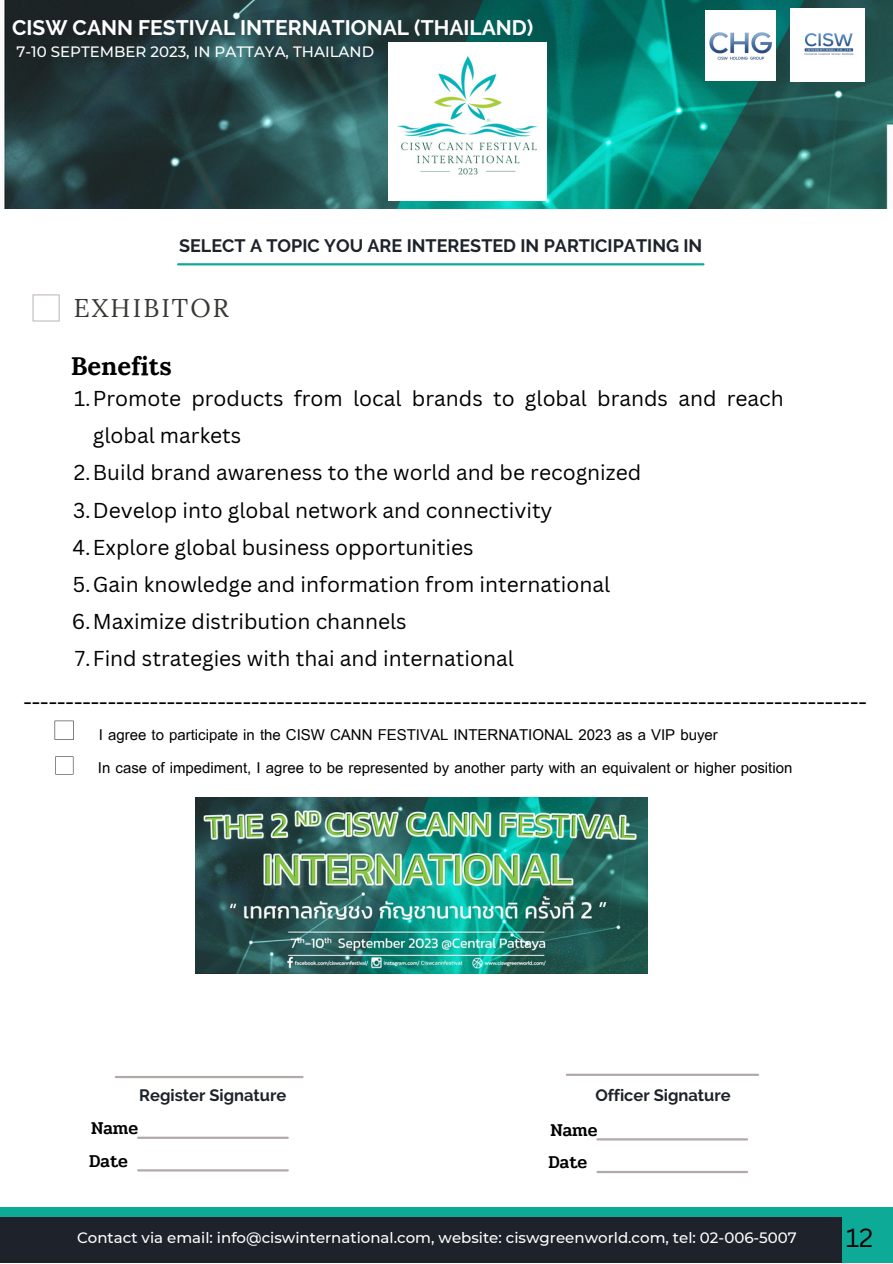
<style>
.page{position:relative;width:893px;height:1264px;background:#fff}
.page>*{position:absolute;margin:0;border:0;box-sizing:border-box;transform-origin:0 0}
.t1{font:25.65px "Lora";letter-spacing:.08em;color:#383733}
.t2{font:700 25.5px "Lora";color:#000}
.t3{font:25.5px "Canva Sans";color:#000}
.t4{font:22.5px "Pridi";color:#000}
.t5{font:21px "Canva Sans";color:#000}
.t6{font:700 21px "Raleway";color:#fff}
.t7{font:700 18px "Raleway";color:#1e232b}
.t8{font:500 18px "Pridi";color:#000}
.t9{font:700 16.5px "Raleway";color:#1e232b}
.t10{font:15px/33px "Garuda";color:#000}
.t11{font:500 15px "Montserrat";color:#fff}
</style>
<div class="page">
<div style="left:0;top:1207px;width:892px;height:55px;background:#0eaa98"></div>
<div style="left:0;top:1217px;width:841px;height:45px;background:#1e232b"></div>
<hr style="left:178px;top:263px;width:525px;height:2px;background:#0eaa98">
<svg style="left:33px;top:294px;width:27px;height:27px"></svg>
<hr style="left:116px;top:1075px;width:186px;height:3px;background:#b2aaa8">
<hr style="left:566px;top:1073px;width:192px;height:2px;background:#b2aaa8">
<hr style="left:138px;top:1169px;width:150px;height:2px;background:#b2aaa8">
<hr style="left:138px;top:1136px;width:150px;height:2px;background:#b2aaa8">
<hr style="left:597px;top:1170px;width:150px;height:3px;background:#b2aaa8">
<hr style="left:597px;top:1138px;width:150px;height:2px;background:#b2aaa8">
<svg style="left:55px;top:720px;width:19px;height:19px"></svg>
<svg style="left:55px;top:756px;width:18px;height:18px"></svg>
<img style="left:195px;top:797px;width:452px;height:176px">
<img style="left:4px;top:0;width:888px;height:208px">
<img style="left:705px;top:11px;width:70px;height:70px">
<img style="left:790px;top:8px;width:74px;height:73px">
<img style="left:388px;top:43px;width:158px;height:157px">
<p class="t6" style="left:12px;top:16px;width:522px">CISW CANN FESTIVAL INTERNATIONAL (THAILAND)</p>
<p class="t11" style="left:17px;top:43px;width:359px">7-10 SEPTEMBER 2023, IN PATTAYA, THAILAND</p>
<p class="t7" style="left:179px;top:234px;width:524px">SELECT A TOPIC YOU ARE INTERESTED IN PARTICIPATING IN</p>
<p class="t1" style="left:74px;top:291px;width:156px">EXHIBITOR</p>
<p class="t2" style="left:71px;top:349px;width:103px">Benefits</p>
<p class="t5" style="left:74px;top:384px;width:711px">1.Promote products from local brands to global brands and reach</p>
<p class="t5" style="left:93px;top:421px;width:150px">global markets</p>
<p class="t5" style="left:74px;top:458px;width:569px">2.Build brand awareness to the world and be recognized</p>
<p class="t5" style="left:73px;top:495px;width:481px">3.Develop into global network and connectivity</p>
<p class="t5" style="left:72px;top:532px;width:402px">4.Explore global business opportunities</p>
<p class="t5" style="left:73px;top:569px;width:539px">5.Gain knowledge and information from international</p>
<p class="t5" style="left:72px;top:606px;width:336px">6.Maximize distribution channels</p>
<p class="t5" style="left:75px;top:643px;width:440px">7.Find strategies with thai and international</p>
<p class="t4" style="left:23px;top:685px;width:845px">----------------------------------------------------------------------------------------------------</p>
<p class="t10" style="left:98px;top:718px;width:696px">I agree to participate in the CISW CANN FESTIVAL INTERNATIONAL 2023 as a VIP buyer<br>In case of impediment, I agree to be represented by another party with an equivalent or higher position</p>
<p class="t9" style="left:139px;top:1085px;width:149px">Register Signature</p>
<p class="t9" style="left:595px;top:1085px;width:137px">Officer Signature</p>
<p class="t8" style="left:91px;top:1114px;width:49px">Name</p>
<p class="t8" style="left:89px;top:1146px;width:40px">Date</p>
<p class="t8" style="left:550px;top:1115px;width:49px">Name</p>
<p class="t8" style="left:548px;top:1148px;width:40px">Date</p>
<p class="t11" style="left:77px;top:1228px;width:721px">Contact via email: info@ciswinternational.com, website: ciswgreenworld.com, tel: 02-006-5007</p>
<p class="t3" style="left:845px;top:1219px;width:29px">12</p>
</div>
